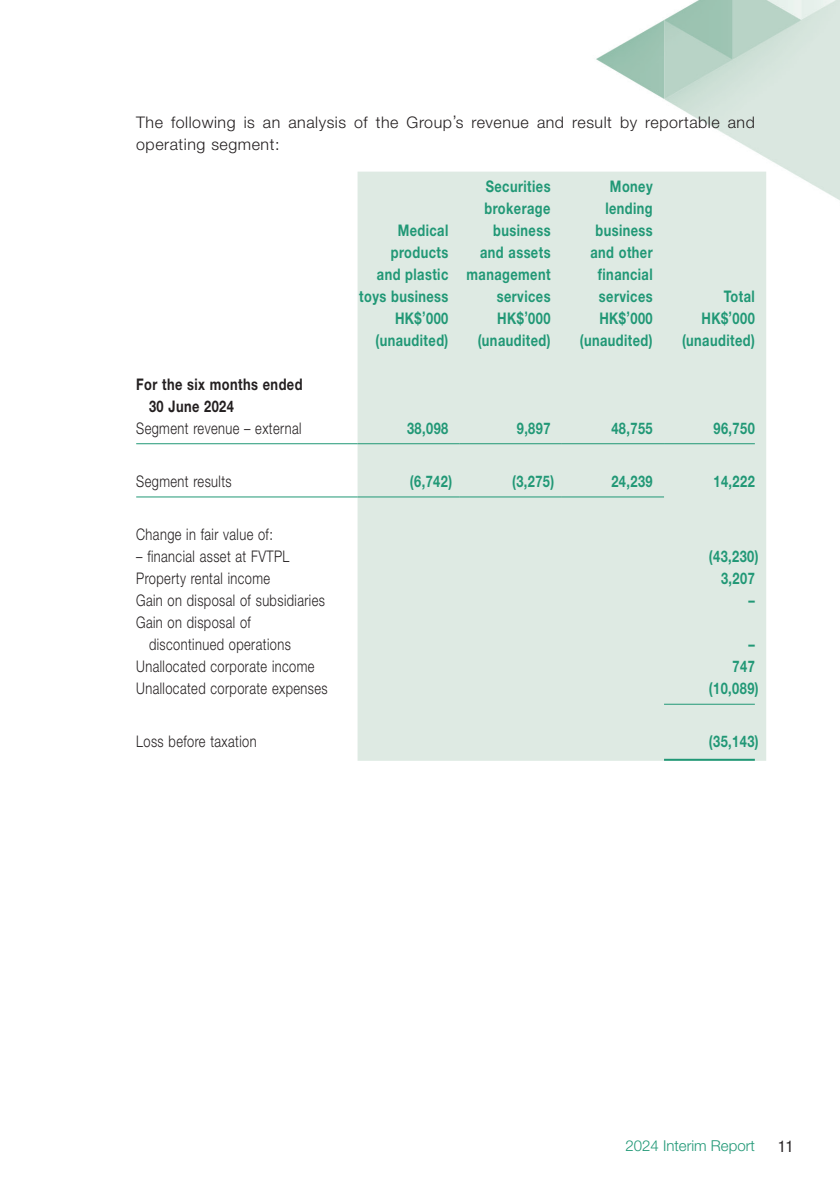
<style>
.page{position:relative;width:840px;height:1191px;background:#fff}
.page>*{position:absolute;margin:0;border:0;box-sizing:border-box;transform-origin:0 0}
.t1{font:700 16px/22px "Helvetica Neue LT Std";letter-spacing:.035em;color:#219876;text-align:right;scale:.8 1}
.t2{font:300 16px/22px "Helvetica Neue LT Std";letter-spacing:.035em;color:#231f20;scale:.8 1}
.t3{font:300 16px/22px "Helvetica Neue LT Std";letter-spacing:.035em;color:#231f20}
.t4{font:700 16px/22px "Helvetica Neue LT Std";letter-spacing:.035em;color:#231f20;scale:.8 1}
.t5{font:condensed 16px "Helvetica Neue LT Std";color:#231f20}
.t6{font:300 15px "Helvetica Neue LT Std";color:#219876}
</style>
<div class="page">
<img style="left:136px;top:0;width:703px;height:761px">
<div style="left:357px;top:172px;width:408px;height:589px;background:#deeae3"></div>
<hr style="left:136px;top:443px;width:221px;height:1px;background:#219876">
<hr style="left:357px;top:443px;width:102px;height:1px;background:#219876">
<hr style="left:459px;top:443px;width:102px;height:1px;background:#219876">
<hr style="left:561px;top:443px;width:102px;height:1px;background:#219876">
<hr style="left:663px;top:443px;width:91px;height:1px;background:#219876">
<hr style="left:136px;top:496px;width:221px;height:1px;background:#219876">
<hr style="left:357px;top:496px;width:102px;height:1px;background:#219876">
<hr style="left:459px;top:496px;width:102px;height:1px;background:#219876">
<hr style="left:561px;top:496px;width:102px;height:1px;background:#219876">
<hr style="left:663px;top:703px;width:91px;height:1px;background:#219876">
<hr style="left:663px;top:759px;width:91px;height:2px;background:#219876">
<p class="t3" style="left:136px;top:111px;width:620px">The following is an analysis of the Group’s revenue and result by reportable and operating segment:</p>
<p class="t1" style="left:359px;top:218px;width:113px">Medical products<br>and plastic toys business</p>
<p class="t1" style="left:466px;top:174px;width:106px">Securities brokerage business and assets management services</p>
<p class="t1" style="left:590px;top:174px;width:79px">Money lending business and other financial services</p>
<p class="t1" style="left:723px;top:284px;width:40px">Total</p>
<p class="t1" style="left:395px;top:306px;width:68px">HK$’000</p>
<p class="t1" style="left:497px;top:306px;width:68px">HK$’000</p>
<p class="t1" style="left:599px;top:306px;width:68px">HK$’000</p>
<p class="t1" style="left:701px;top:306px;width:68px">HK$’000</p>
<p class="t1" style="left:375px;top:328px;width:92px">(unaudited)</p>
<p class="t1" style="left:477px;top:328px;width:92px">(unaudited)</p>
<p class="t1" style="left:579px;top:328px;width:92px">(unaudited)</p>
<p class="t1" style="left:681px;top:328px;width:92px">(unaudited)</p>
<p class="t4" style="left:149px;top:372px;width:193px;text-indent:-13px">For the six months ended<br>30 June 2024</p>
<p class="t2" style="left:136px;top:416px;width:208px">Segment revenue – external</p>
<p class="t1" style="left:407px;top:416px;width:53px">38,098</p>
<p class="t1" style="left:516px;top:416px;width:44px">9,897</p>
<p class="t1" style="left:611px;top:416px;width:53px">48,755</p>
<p class="t1" style="left:713px;top:416px;width:53px">96,750</p>
<p class="t2" style="left:136px;top:470px;width:121px">Segment results</p>
<p class="t1" style="left:410px;top:470px;width:54px">(6,742)</p>
<p class="t1" style="left:512px;top:470px;width:54px">(3,275)</p>
<p class="t1" style="left:611px;top:470px;width:53px">24,239</p>
<p class="t1" style="left:713px;top:470px;width:53px">14,222</p>
<p class="t2" style="left:136px;top:523px;width:172px">Change in fair value of:</p>
<p class="t2" style="left:136px;top:545px;width:193px">– financial asset at FVTPL</p>
<p class="t1" style="left:708px;top:545px;width:64px">(43,230)</p>
<p class="t2" style="left:136px;top:567px;width:169px">Property rental income</p>
<p class="t1" style="left:720px;top:567px;width:44px">3,207</p>
<p class="t2" style="left:136px;top:589px;width:237px">Gain on disposal of subsidiaries</p>
<p class="t1" style="left:748px;top:589px;width:10px">–</p>
<p class="t2" style="left:149px;top:611px;width:179px;text-indent:-13px">Gain on disposal of discontinued operations</p>
<p class="t1" style="left:748px;top:633px;width:10px">–</p>
<p class="t2" style="left:136px;top:655px;width:224px">Unallocated corporate income</p>
<p class="t1" style="left:732px;top:655px;width:29px">747</p>
<p class="t2" style="left:136px;top:677px;width:241px">Unallocated corporate expenses</p>
<p class="t1" style="left:708px;top:677px;width:64px">(10,089)</p>
<p class="t2" style="left:136px;top:730px;width:152px">Loss before taxation</p>
<p class="t1" style="left:708px;top:730px;width:64px">(35,143)</p>
<p class="t6" style="left:625px;top:1136px;width:131px">2024 Interim Report</p>
<p class="t5" style="left:777px;top:1137px;width:17px">11</p>
</div>
